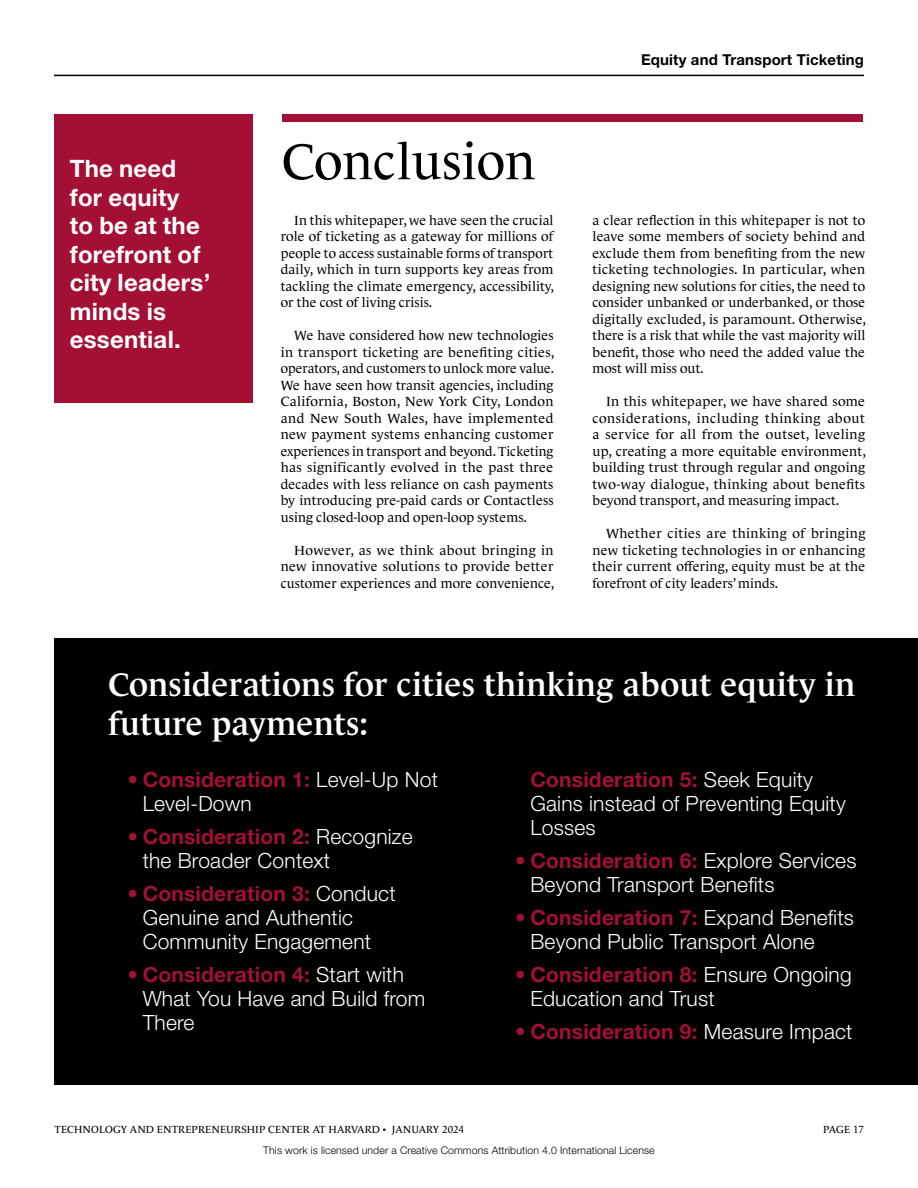
<style>
.page{position:relative;width:918px;height:1188px;background:#fff}
.page>*{position:absolute;margin:0;border:0;box-sizing:border-box;transform-origin:0 0}
.t1{font:51px "Le Monde Journal Std";letter-spacing:.01em;color:#000}
.t2{font:600 33px/39.6px "Le Monde Journal Std";letter-spacing:.01em;color:#fff}
.t3{font:700 24px/28.5px "Helvetica Neue LT Std";letter-spacing:.01em;color:#fff}
.t4{font:300 21px/24px "Helvetica Neue LT Std";letter-spacing:.01em;color:#fff}
.t5{font:700 21px "Helvetica Neue LT Std";letter-spacing:.01em;color:#a31035}
.t6{font:700 15px "Helvetica Neue LT Std";letter-spacing:.01em;color:#000}
.t7{font:13.5px/16.5px "Le Monde Journal Std";letter-spacing:.01em;color:#000;text-align:justify}
.t8{font:300 10.5px "Helvetica Neue LT Std";letter-spacing:.01em;color:#000}
.t9{font:10.5px "Le Monde Journal Std";letter-spacing:.01em;color:#000}
.s1{font-weight:700;color:#a31035}
.s2{font-weight:300;color:#fff}
</style>
<div class="page">
<hr style="left:54px;top:75px;width:810px;height:1px;background:#000">
<div style="left:54px;top:114px;width:199px;height:289px;background:#a41034"></div>
<div style="left:283px;top:114px;width:580px;height:8px;background:#a31035"></div>
<div style="left:55px;top:638px;width:863px;height:446px;background:#000"></div>
<h3 class="t3" style="left:70px;top:154px;width:142px">The need for equity<br>to be at the forefront of city leaders’ minds is essential.</h3>
<h1 class="t1" style="left:282px;top:133px;width:255px">Conclusion</h1>
<p class="t7" style="left:281px;top:212px;width:275px;text-indent:14px">In this whitepaper, we have seen the crucial role of ticketing as a gateway for millions of people to access sustainable forms of transport daily, which in turn supports key areas from tackling the climate emergency, accessibility, or the cost of living crisis.</p>
<p class="t7" style="left:281px;top:327px;width:275px;text-indent:14px">We have considered how new technologies in transport ticketing are benefiting cities, operators, and customers to unlock more value.<br>We have seen how transit agencies, including California, Boston, New York City, London and New South Wales, have implemented new payment systems enhancing customer experiences in transport and beyond. Ticketing has significantly evolved in the past three decades with less reliance on cash payments by introducing pre-paid cards or Contactless using closed-loop and open-loop systems.</p>
<p class="t7" style="left:281px;top:542px;width:275px;text-indent:14px">However, as we think about bringing in new innovative solutions to provide better customer experiences and more convenience,</p>
<p class="t6" style="left:641px;top:50px;width:224px">Equity and Transport Ticketing</p>
<p class="t7" style="left:592px;top:212px;width:275px">a clear reflection in this whitepaper is not to leave some members of society behind and exclude them from benefiting from the new ticketing technologies. In particular, when designing new solutions for cities, the need to consider unbanked or underbanked, or those digitally excluded, is paramount. Otherwise, there is a risk that while the vast majority will benefit, those who need the added value the most will miss out.</p>
<p class="t7" style="left:592px;top:393px;width:275px;text-indent:14px">In this whitepaper, we have shared some considerations, including thinking about a service for all from the outset, leveling up, creating a more equitable environment, building trust through regular and ongoing two-way dialogue, thinking about benefits beyond transport, and measuring impact.</p>
<p class="t7" style="left:592px;top:525px;width:274px;text-indent:14px">Whether cities are thinking of bringing new ticketing technologies in or enhancing their current offering, equity must be at the forefront of city leaders’ minds.</p>
<h2 class="t2" style="left:108px;top:664px;width:748px">Considerations for cities thinking about equity in future payments:</h2>
<h3 class="t4" style="left:143px;top:767px;width:297px;text-indent:-15px"><span class="s1">• Consideration 1:</span> Level-Up Not<br>Level-Down</h3>
<h3 class="t4" style="left:143px;top:824px;width:272px;text-indent:-15px"><span class="s1">• Consideration 2:</span> Recognize the Broader Context</h3>
<h3 class="t4" style="left:143px;top:881px;width:254px;text-indent:-15px"><span class="s1">• Consideration 3:</span> Conduct<br>Genuine and Authentic<br>Community Engagement</h3>
<h3 class="t4" style="left:143px;top:962px;width:284px;text-indent:-15px"><span class="s1">• Consideration 4:</span> Start with<br>What You Have and Build from<br>There</h3>
<h3 class="t4" style="left:530px;top:767px;width:317px"><span class="s1">Consideration 5:</span> Seek Equity<br>Gains instead of Preventing Equity<br>Losses</h3>
<h3 class="t4" style="left:530px;top:848px;width:328px;text-indent:-15px"><span class="s1">• Consideration 6:</span> Explore Services<br>Beyond Transport Benefits</h3>
<h3 class="t4" style="left:530px;top:905px;width:325px;text-indent:-15px"><span class="s1">• Consideration 7:</span> Expand Benefits<br>Beyond Public Transport Alone</h3>
<h3 class="t4" style="left:530px;top:962px;width:323px;text-indent:-15px"><span class="s1">• Consideration 8:</span> Ensure Ongoing<br>Education and Trust</h3>
<h3 class="t5" style="left:515px;top:1019px;width:339px">• Consideration 9: <span class="s2">Measure Impact</span></h3>
<p class="t9" style="left:55px;top:1124px;width:411px">TECHNOLOGY AND ENTREPRENEURSHIP CENTER AT HARVARD • JANUARY 2024</p>
<p class="t9" style="left:823px;top:1124px;width:42px">PAGE 17</p>
<p class="t8" style="left:263px;top:1144px;width:393px">This work is licensed under a Creative Commons Attribution 4.0 International License</p>
</div>
